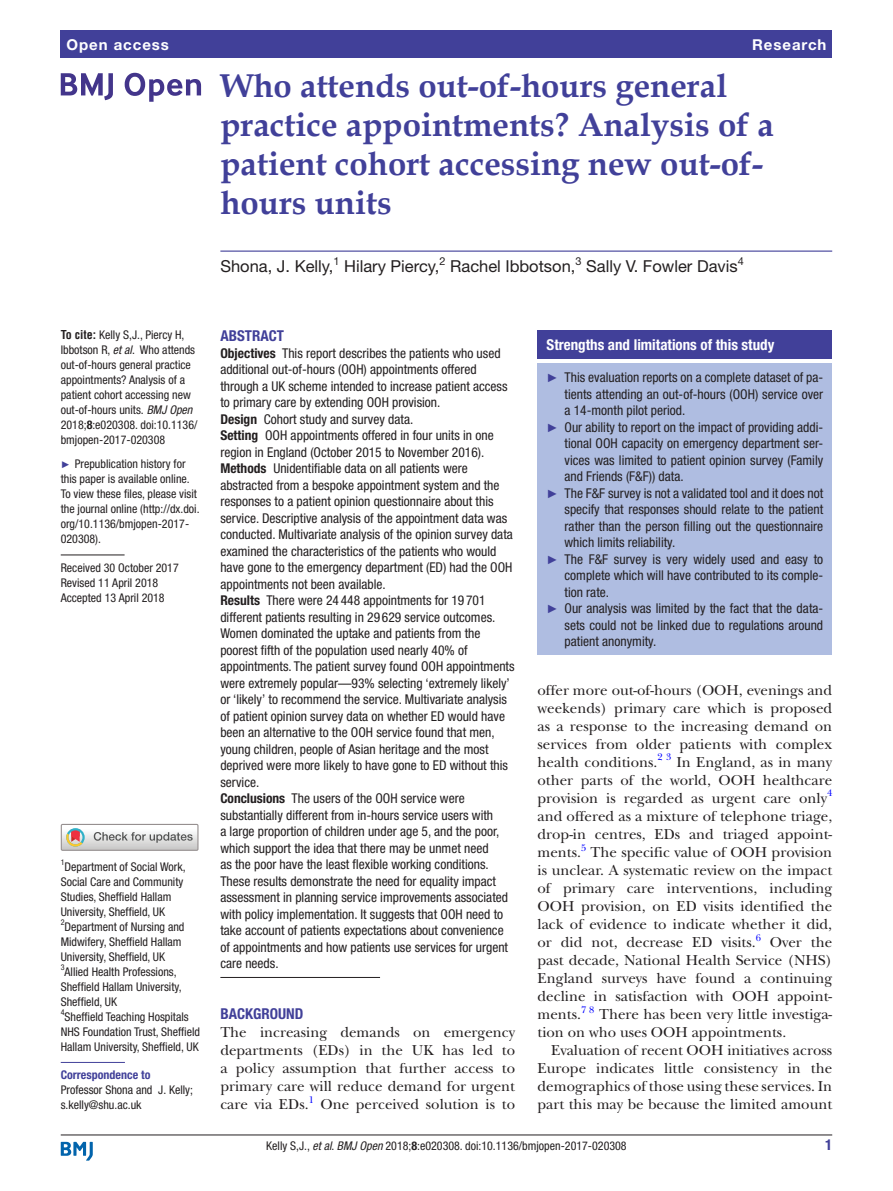
<style>
.page{position:relative;width:893px;height:1191px;background:#fff}
.page>*{position:absolute;margin:0;border:0;box-sizing:border-box;transform-origin:0 0}
.t1{font:700 33px/39px "Book Antiqua";color:#414099}
.t2{font:16.5px "Helvetica Neue LT Std";color:#231f20}
.t3{font:15px/18px "New Baskerville";color:#231f20;text-align:justify}
.t4{font:700 condensed 15px "Helvetica Neue LT Std";color:#fff}
.t5{font:700 condensed 15px "Helvetica Neue LT Std";color:#414099}
.t6{font:700 15px "Helvetica Neue LT Std";letter-spacing:.065em;color:#fff}
.t7{font:condensed 13.5px/16.5px "Helvetica Neue LT Std";color:#231f20}
.t8{font:condensed 12px/15px "Helvetica Neue LT Std";color:#231f20}
.t9{font:700 condensed 12px "Helvetica Neue LT Std";color:#414099}
.t10{font:10.95px "Helvetica Neue LT Std";color:#231f20}
.t11{font:9.9px "New Baskerville";color:#00f}
.t12{font:condensed 7.95px "Helvetica Neue LT Std";color:#231f20}
.s1{font-family:"Helvetica LT Std";font-weight:700}
.s2{font-style:italic}
.s3{font-weight:700}
.s4{font-family:"Arial";font-stretch:normal;font-size:9.75px;color:#414099}
.s5{font-family:"Arial";font-stretch:normal;font-size:12px;color:#414099}
</style>
<div class="page">
<hr style="left:61px;top:1134px;width:771px;height:1px;background:#231f20">
<svg style="left:61px;top:1141px;width:32px;height:19px"></svg>
<div style="left:61px;top:31px;width:771px;height:27px;background:#414099"></div>
<hr style="left:220px;top:250px;width:612px;height:2px;background:#414099">
<hr style="left:61px;top:554px;width:64px;height:1px;background:#231f20">
<hr style="left:61px;top:1062px;width:64px;height:1px;background:#414099">
<svg style="left:61px;top:73px;width:52px;height:27px"></svg>
<svg style="left:125px;top:73px;width:76px;height:29px"></svg>
<div style="left:61px;top:824px;width:138px;height:27px;border:1px solid #969090"></div>
<svg style="left:61px;top:824px;width:137px;height:26px"></svg>
<hr style="left:220px;top:977px;width:160px;height:1px;background:#231f20">
<div style="left:538px;top:331px;width:294px;height:28px;background:#414099"></div>
<div style="left:538px;top:363px;width:294px;height:292px;background:#afbde1"></div>
<p class="t6" style="left:66px;top:35px;width:104px">Open access</p>
<p class="t6" style="left:752px;top:35px;width:76px">Research</p>
<h1 class="t1" style="left:220px;top:66px;width:555px">Who attends out-of-hours general practice appointments? Analysis of a patient cohort accessing new out-of&shy;hours units</h1>
<p class="t2" style="left:220px;top:257px;width:115px">Shona, J. Kelly,</p>
<p class="t10" style="left:333px;top:254px;width:8px">1</p>
<p class="t2" style="left:344px;top:257px;width:97px">Hilary Piercy,</p>
<p class="t10" style="left:439px;top:254px;width:8px">2</p>
<p class="t2" style="left:450px;top:257px;width:127px">Rachel Ibbotson,</p>
<p class="t10" style="left:575px;top:254px;width:8px">3</p>
<p class="t2" style="left:586px;top:257px;width:153px">Sally V. Fowler Davis</p>
<p class="t10" style="left:738px;top:254px;width:8px">4</p>
<p class="t8" style="left:61px;top:327px;width:138px"><span class="s1">To cite:</span> Kelly S,J., Piercy H,<br>Ibbotson R, <span class="s2">et al</span>. Who attends out-of-hours general practice appointments? Analysis of a patient cohort accessing new out-of-hours units. <span class="s2">BMJ Open<br></span>2018;<span class="s3">8</span>:e020308. doi:10.1136/ bmjopen-2017-020308</p>
<p class="t8" style="left:61px;top:456px;width:140px"><span class="s4">►</span> Prepublication history for this paper is available online.<br>To view these files, please visit the journal online (http://dx.doi. org/10.1136/bmjopen-2017-<br>020308).</p>
<p class="t8" style="left:61px;top:560px;width:120px">Received 30 October 2017<br>Revised 11 April 2018<br>Accepted 13 April 2018</p>
<p class="t12" style="left:61px;top:858px;width:5px">1</p>
<p class="t8" style="left:61px;top:859px;width:126px;text-indent:4px">Department of Social Work,<br>Social Care and Community<br>Studies, Sheffield Hallam<br>University, Sheffield, UK</p>
<p class="t12" style="left:61px;top:918px;width:5px">2</p>
<p class="t8" style="left:61px;top:919px;width:125px;text-indent:4px">Department of Nursing and<br>Midwifery, Sheffield Hallam<br>University, Sheffield, UK</p>
<p class="t12" style="left:61px;top:963px;width:5px">3</p>
<p class="t8" style="left:61px;top:964px;width:141px;text-indent:4px">Allied Health Professions,<br>Sheffield Hallam University,<br>Sheffield, UK<br><sup>4</sup>Sheffield Teaching Hospitals<br>NHS Foundation Trust, Sheffield<br>Hallam University, Sheffield, UK</p>
<p class="t9" style="left:61px;top:1067px;width:91px">Correspondence to</p>
<p class="t8" style="left:61px;top:1082px;width:134px">Professor Shona and J. Kelly; s.kelly@shu.ac.uk</p>
<p class="t5" style="left:220px;top:327px;width:65px">Abstract</p>
<p class="t7" style="left:220px;top:345px;width:296px"><span class="s3">Objectives</span> This report describes the patients who used additional out-of-hours (OOH) appointments offered through a UK scheme intended to increase patient access to primary care by extending OOH provision.<br><span class="s3">Design</span> Cohort study and survey data.<br><span class="s3">Setting</span> OOH appointments offered in four units in one region in England (October 2015 to November 2016).<br><span class="s3">Methods</span> Unidentifiable data on all patients were abstracted from a bespoke appointment system and the responses to a patient opinion questionnaire about this service. Descriptive analysis of the appointment data was conducted. Multivariate analysis of the opinion survey data examined the characteristics of the patients who would have gone to the emergency department (ED) had the OOH appointments not been available.<br><span class="s3">Results</span> There were 24 448 appointments for 19 701 different patients resulting in 29 629 service outcomes.<br>Women dominated the uptake and patients from the poorest fifth of the population used nearly 40% of appointments. The patient survey found OOH appointments were extremely popular—93% selecting ‘extremely likely’ or ‘likely’ to recommend the service. Multivariate analysis of patient opinion survey data on whether ED would have been an alternative to the OOH service found that men, young children, people of Asian heritage and the most deprived were more likely to have gone to ED without this service.<br><span class="s3">Conclusions</span> The users of the OOH service were substantially different from in-hours service users with<br>a large proportion of children under age 5, and the poor, which support the idea that there may be unmet need<br>as the poor have the least flexible working conditions.<br>These results demonstrate the need for equality impact assessment in planning service improvements associated with policy implementation. It suggests that OOH need to take account of patients expectations about convenience of appointments and how patients use services for urgent care needs.</p>
<p class="t5" style="left:220px;top:1005px;width:83px">Background</p>
<p class="t3" style="left:220px;top:1023px;width:296px">The increasing demands on emergency departments (EDs) in the UK has led to a policy assumption that further access to primary care will reduce demand for urgent care via EDs.<sup>1</sup> One perceived solution is to</p>
<p class="t4" style="left:547px;top:336px;width:229px">Strengths and limitations of this study</p>
<p class="t7" style="left:547px;top:369px;width:278px"><span class="s5">►</span> This evaluation reports on a complete dataset of pa-</p>
<p class="t7" style="left:565px;top:385px;width:260px">tients attending an out-of-hours (OOH) service over</p>
<p class="t7" style="left:565px;top:402px;width:122px">a 14-month pilot period.</p>
<p class="t7" style="left:547px;top:418px;width:278px"><span class="s5">►</span> Our ability to report on the impact of providing addi-</p>
<p class="t7" style="left:565px;top:435px;width:260px">tional OOH capacity on emergency department ser-</p>
<p class="t7" style="left:565px;top:451px;width:260px">vices was limited to patient opinion survey (Family</p>
<p class="t7" style="left:565px;top:468px;width:121px">and Friends (F&amp;F)) data.</p>
<p class="t7" style="left:547px;top:484px;width:278px"><span class="s5">►</span> The F&amp;F survey is not a validated tool and it does not</p>
<p class="t7" style="left:565px;top:501px;width:260px">specify that responses should relate to the patient</p>
<p class="t7" style="left:565px;top:517px;width:260px">rather than the person filling out the questionnaire</p>
<p class="t7" style="left:565px;top:534px;width:112px">which limits reliability.</p>
<p class="t7" style="left:547px;top:550px;width:278px"><span class="s5">►</span> The F&amp;F survey is very widely used and easy to</p>
<p class="t7" style="left:565px;top:567px;width:260px">complete which will have contributed to its comple-</p>
<p class="t7" style="left:565px;top:583px;width:46px">tion rate.</p>
<p class="t7" style="left:547px;top:600px;width:278px"><span class="s5">►</span> Our analysis was limited by the fact that the data-</p>
<p class="t7" style="left:565px;top:616px;width:260px">sets could not be linked due to regulations around</p>
<p class="t7" style="left:565px;top:633px;width:93px">patient anonymity.</p>
<p class="t3" style="left:538px;top:681px;width:296px">offer more out-of-hours (OOH, evenings and weekends) primary care which is proposed as a response to the increasing demand on services from older patients with complex health conditions.<sup>2</sup> <sup>3</sup> In England, as in many other parts of the world, OOH healthcare provision is regarded as urgent care only</p>
<p class="t11" style="left:827px;top:787px;width:7px">4</p>
<p class="t3" style="left:538px;top:807px;width:296px">and offered as a mixture of telephone triage, drop-in centres, EDs and triaged appoint&shy;ments.</p>
<p class="t11" style="left:581px;top:841px;width:7px">5</p>
<p class="t3" style="left:538px;top:843px;width:296px;text-indent:53px">The specific value of OOH provision is unclear. A systematic review on the impact of primary care interventions, including OOH provision, on ED visits identified the lack of evidence to indicate whether it did, or did not, decrease ED visits.</p>
<p class="t11" style="left:756px;top:931px;width:7px">6</p>
<p class="t3" style="left:538px;top:933px;width:296px;text-indent:232px">Over the past decade, National Health Service (NHS)<br>England surveys have found a continuing decline in satisfaction with OOH appoint&shy;ments.<sup>7</sup> <sup>8</sup> There has been very little investiga&shy;tion on who uses OOH appointments.</p>
<p class="t3" style="left:538px;top:1041px;width:296px;text-indent:14px">Evaluation of recent OOH initiatives across Europe indicates little consistency in the demographics of those using these services. In part this may be because the limited amount</p>
<p class="t8" style="left:266px;top:1137px;width:362px">Kelly S,J., <span class="s2">et al</span>. <span class="s2">BMJ Open</span> 2018;<span class="s3">8</span>:e020308. doi:10.1136/bmjopen-2017-020308</p>
<p class="t5" style="left:825px;top:1135px;width:9px">1</p>
</div>
